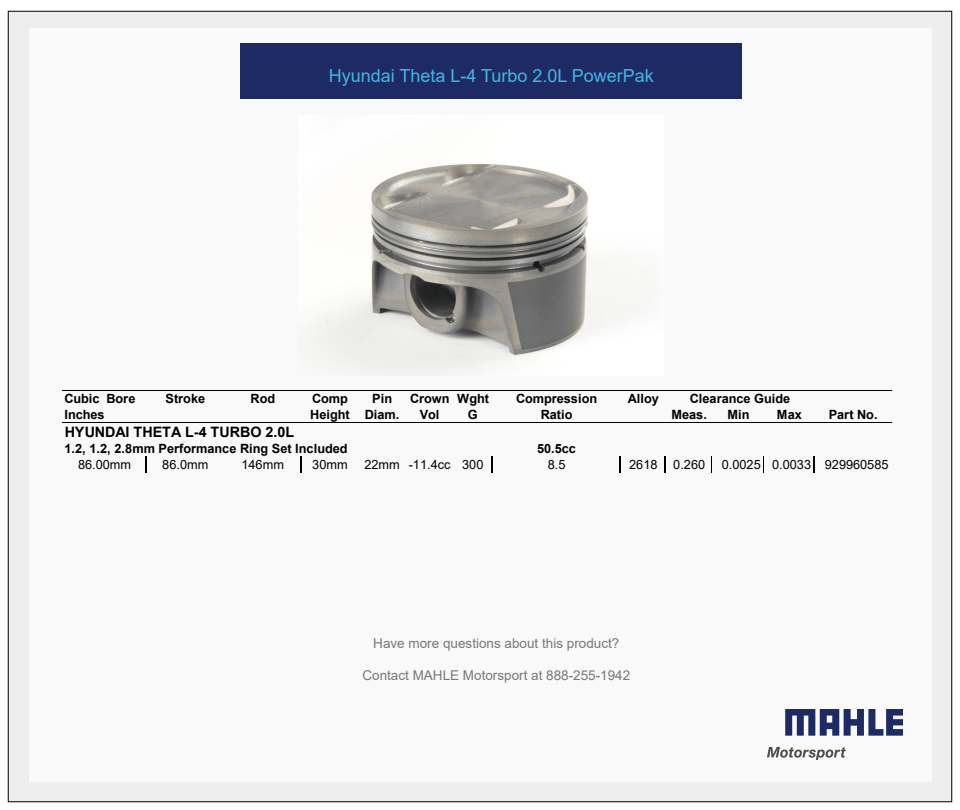
<style>
.page{position:relative;width:960px;height:810px;background:#fff}
.page>*{position:absolute;margin:0;border:0;box-sizing:border-box;transform-origin:0 0}
.t1{font:18px "Arial";color:#41b6e6}
.t2{font:700 14.35px "Arial";letter-spacing:-.005em;color:#000}
.t3{font:13.5px "Arial";color:#75787b}
.t4{font:700 12.75px "Arial";color:#000}
.t5{font:12.75px "Arial";color:#000}
</style>
<div class="page">
<div style="left:8px;top:11px;width:944px;height:791px;background:#ededed"></div>
<div style="left:29px;top:28px;width:903px;height:754px;background:#fff"></div>
<svg style="left:145px;top:457px;width:2px;height:16px"></svg>
<svg style="left:300px;top:457px;width:2px;height:16px"></svg>
<svg style="left:491px;top:457px;width:1px;height:16px"></svg>
<svg style="left:619px;top:457px;width:2px;height:16px"></svg>
<svg style="left:664px;top:457px;width:2px;height:16px"></svg>
<svg style="left:711px;top:457px;width:1px;height:16px"></svg>
<svg style="left:763px;top:457px;width:1px;height:16px"></svg>
<svg style="left:813px;top:457px;width:2px;height:16px"></svg>
<hr style="left:62px;top:390px;width:829px;height:1px;background:#000">
<hr style="left:62px;top:422px;width:829px;height:1px;background:#000">
<div style="left:241px;top:43px;width:501px;height:56px;background:#1e2a63"></div>
<img style="left:298px;top:163px;width:356px;height:213px">
<img style="left:768px;top:710px;width:135px;height:49px">
<p class="t1" style="left:329px;top:63px;width:327px">Hyundai Theta L-4 Turbo 2.0L PowerPak</p>
<p class="t4" style="left:64px;top:389px;width:72px">Cubic Bore</p>
<p class="t4" style="left:166px;top:389px;width:41px">Stroke</p>
<p class="t4" style="left:251px;top:389px;width:26px">Rod</p>
<p class="t4" style="left:312px;top:389px;width:37px">Comp</p>
<p class="t4" style="left:372px;top:389px;width:21px">Pin</p>
<p class="t4" style="left:410px;top:389px;width:80px">Crown Wght</p>
<p class="t4" style="left:628px;top:389px;width:33px">Alloy</p>
<p class="t4" style="left:64px;top:405px;width:42px">Inches</p>
<p class="t4" style="left:310px;top:405px;width:91px">Height Diam.</p>
<p class="t4" style="left:420px;top:405px;width:21px">Vol</p>
<p class="t4" style="left:468px;top:405px;width:11px">G</p>
<p class="t4" style="left:671px;top:405px;width:37px">Meas.</p>
<p class="t4" style="left:727px;top:405px;width:24px">Min</p>
<p class="t4" style="left:777px;top:405px;width:26px">Max</p>
<p class="t4" style="left:829px;top:405px;width:50px">Part No.</p>
<p class="t2" style="left:65px;top:422px;width:231px">HYUNDAI THETA L-4 TURBO 2.0L</p>
<p class="t4" style="left:64px;top:440px;width:285px">1.2, 1.2, 2.8mm Performance Ring Set Included</p>
<p class="t4" style="left:537px;top:440px;width:41px">50.5cc</p>
<p class="t5" style="left:78px;top:456px;width:55px">86.00mm</p>
<p class="t5" style="left:162px;top:456px;width:48px">86.0mm</p>
<p class="t5" style="left:242px;top:456px;width:44px">146mm</p>
<p class="t5" style="left:312px;top:456px;width:37px">30mm</p>
<p class="t5" style="left:364px;top:456px;width:121px">22mm -11.4cc 300</p>
<p class="t5" style="left:548px;top:456px;width:19px">8.5</p>
<p class="t5" style="left:629px;top:456px;width:77px">2618 0.260</p>
<p class="t5" style="left:722px;top:456px;width:168px">0.0025 0.0033 929960585</p>
<p class="t4" style="left:516px;top:389px;width:83px">Compression</p>
<p class="t4" style="left:690px;top:389px;width:102px">Clearance Guide</p>
<p class="t4" style="left:541px;top:405px;width:33px">Ratio</p>
<p class="t3" style="left:373px;top:634px;width:248px">Have more questions about this product?</p>
<p class="t3" style="left:362px;top:666px;width:269px">Contact MAHLE Motorsport at 888-255-1942</p>
</div>
